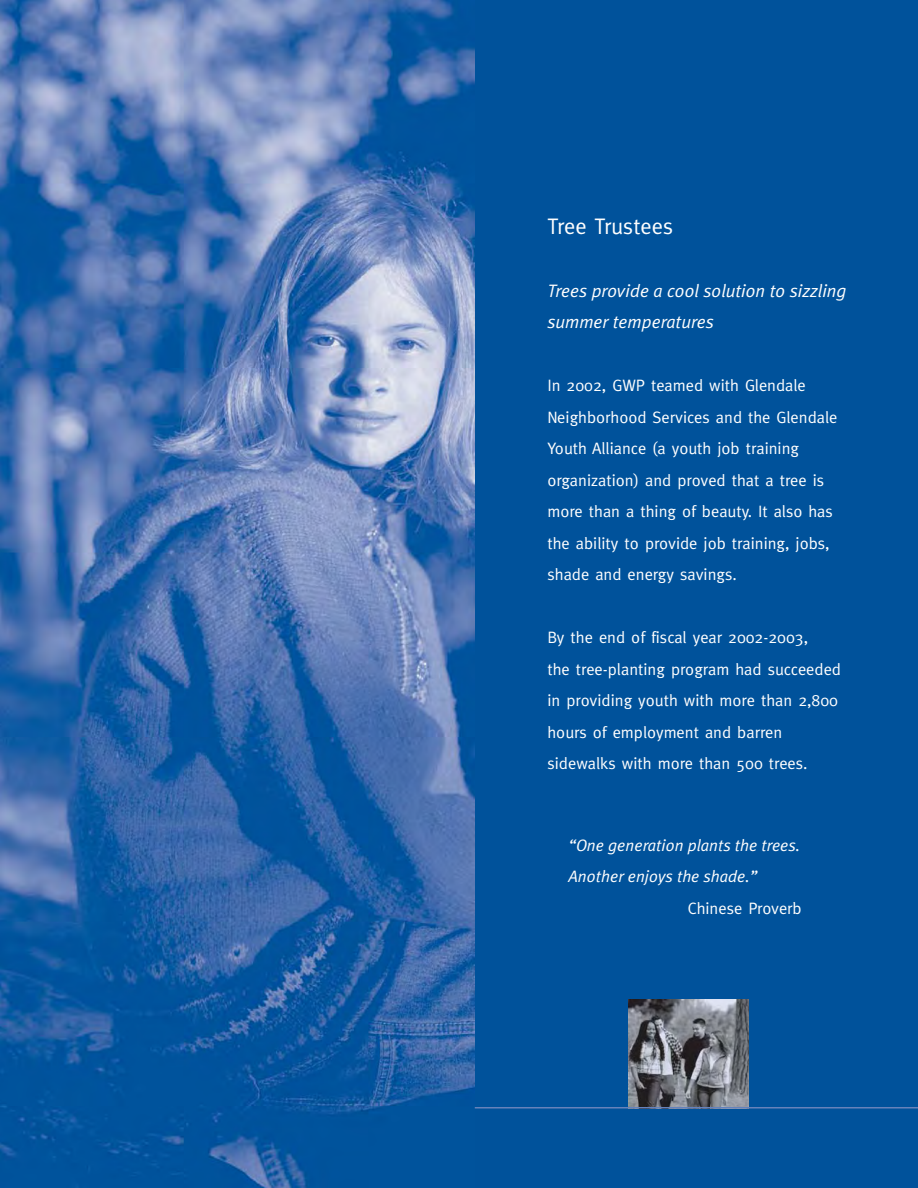
<style>
.page{position:relative;width:918px;height:1188px;background:#00529b}
.page>*{position:absolute;margin:0;border:0;box-sizing:border-box;transform-origin:0 0}
.t1{font:22.5px "Meta";color:#fff}
.t2{font:italic 18px/31.5px "Meta Plus Normal";color:#fff}
.t3{font:16.5px/31.5px "Meta";color:#fff}
.t4{font:italic 16.5px/31.5px "Meta Plus Normal";color:#fff}
</style>
<div class="page">
<img style="left:629px;top:999px;width:120px;height:108px">
<img style="left:0;top:0;width:475px;height:1188px">
<hr style="left:475px;top:1107px;width:443px;height:1px;background:#6682ba">
<h1 class="t1" style="left:548px;top:217px;width:127px">Tree Trustees</h1>
<p class="t2" style="left:548px;top:276px;width:301px">Trees provide a cool solution to sizzling summer temperatures</p>
<p class="t3" style="left:548px;top:371px;width:291px">In 2002, GWP teamed with Glendale Neighborhood Services and the Glendale Youth Alliance (a youth job training organization) and proved that a tree is more than a thing of beauty. It also has the ability to provide job training, jobs, shade and energy savings.</p>
<p class="t3" style="left:548px;top:623px;width:295px">By the end of fiscal year 2002-2003,<br>the tree-planting program had succeeded in providing youth with more than 2,800 hours of employment and barren sidewalks with more than 500 trees.</p>
<p class="t4" style="left:568px;top:831px;width:233px">“One generation plants the trees.<br>Another enjoys the shade.”</p>
<p class="t3" style="left:688px;top:894px;width:115px">Chinese Proverb</p>
</div>
